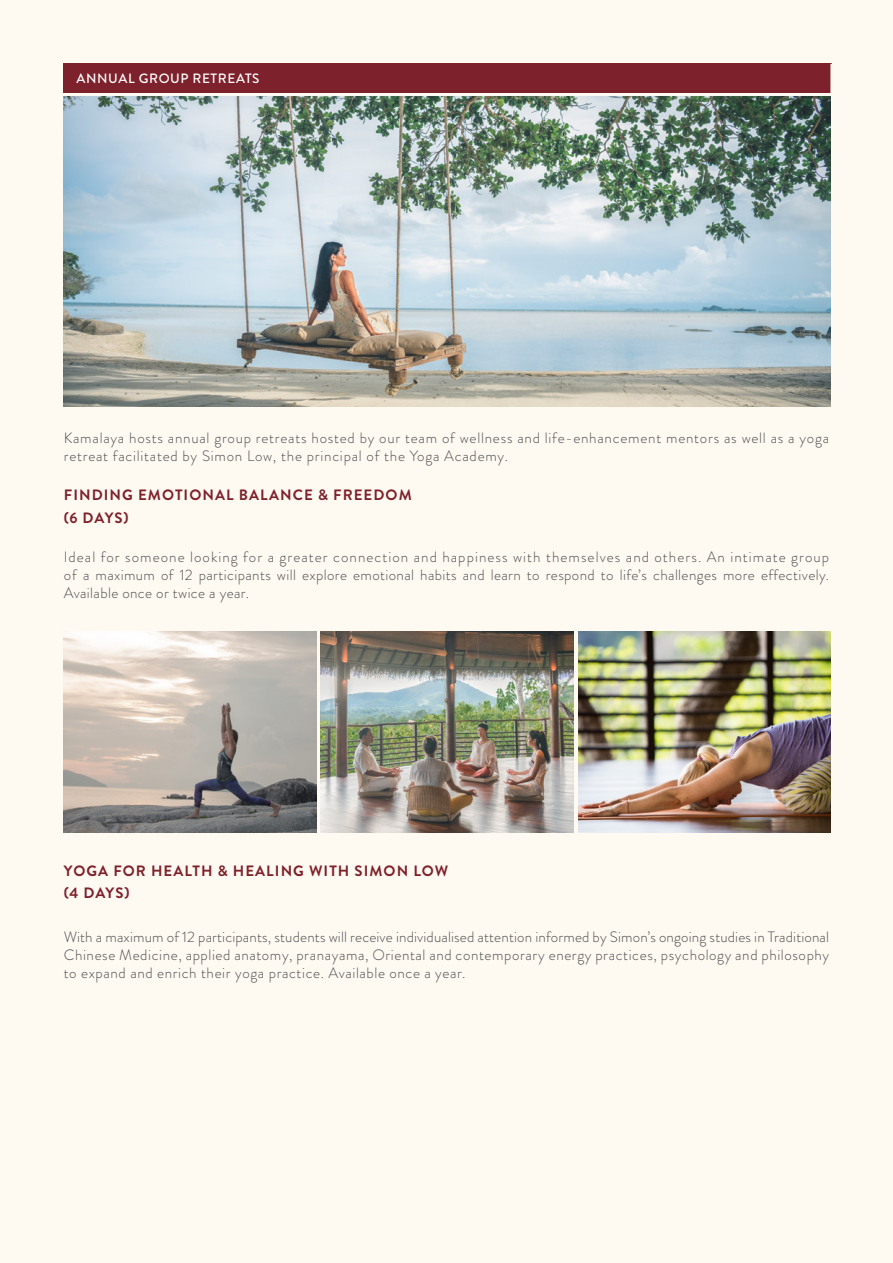
<style>
.page{position:relative;width:893px;height:1263px;background:#fef9f1}
.page>*{position:absolute;margin:0;border:0;box-sizing:border-box;transform-origin:0 0}
.t1{font:300 15px/18px "Brandon Grotesque";letter-spacing:.05em;color:#4d4d4f;text-align:justify}
.t2{font:700 15px/22.5px "Brandon Grotesque";letter-spacing:.07em;color:#7d222c}
.t3{font:500 13.5px "Brandon Grotesque";letter-spacing:.045em;color:#fff}
</style>
<div class="page">
<div style="left:64px;top:64px;width:768px;height:29px;background:#7d222c"></div>
<hr style="left:830px;top:64px;width:3px;height:29px;background:#fef9f1">
<img style="left:64px;top:96px;width:766px;height:310px">
<img style="left:578px;top:631px;width:252px;height:201px">
<img style="left:321px;top:631px;width:252px;height:201px">
<img style="left:64px;top:631px;width:252px;height:201px">
<p class="t3" style="left:77px;top:69px;width:184px">ANNUAL GROUP RETREATS</p>
<p class="t1" style="left:64px;top:429px;width:767px">Kamalaya hosts annual group retreats hosted by our team of wellness and life-enhancement mentors as well as a yoga retreat facilitated by Simon Low, the principal of the Yoga Academy.</p>
<p class="t2" style="left:64px;top:484px;width:349px">FINDING EMOTIONAL BALANCE &amp; FREEDOM (6 DAYS)</p>
<p class="t1" style="left:64px;top:548px;width:767px">Ideal for someone looking for a greater connection and happiness with themselves and others. An intimate group of a maximum of 12 participants will explore emotional habits and learn to respond to life’s challenges more effectively.<br>Available once or twice a year.</p>
<p class="t2" style="left:64px;top:860px;width:386px">YOGA FOR HEALTH &amp; HEALING WITH SIMON LOW (4 DAYS)</p>
<p class="t1" style="left:64px;top:928px;width:767px">With a maximum of 12 participants, students will receive individualised attention informed by Simon’s ongoing studies in Traditional Chinese Medicine, applied anatomy, pranayama, Oriental and contemporary energy practices, psychology and philosophy to expand and enrich their yoga practice. Available once a year.</p>
</div>
